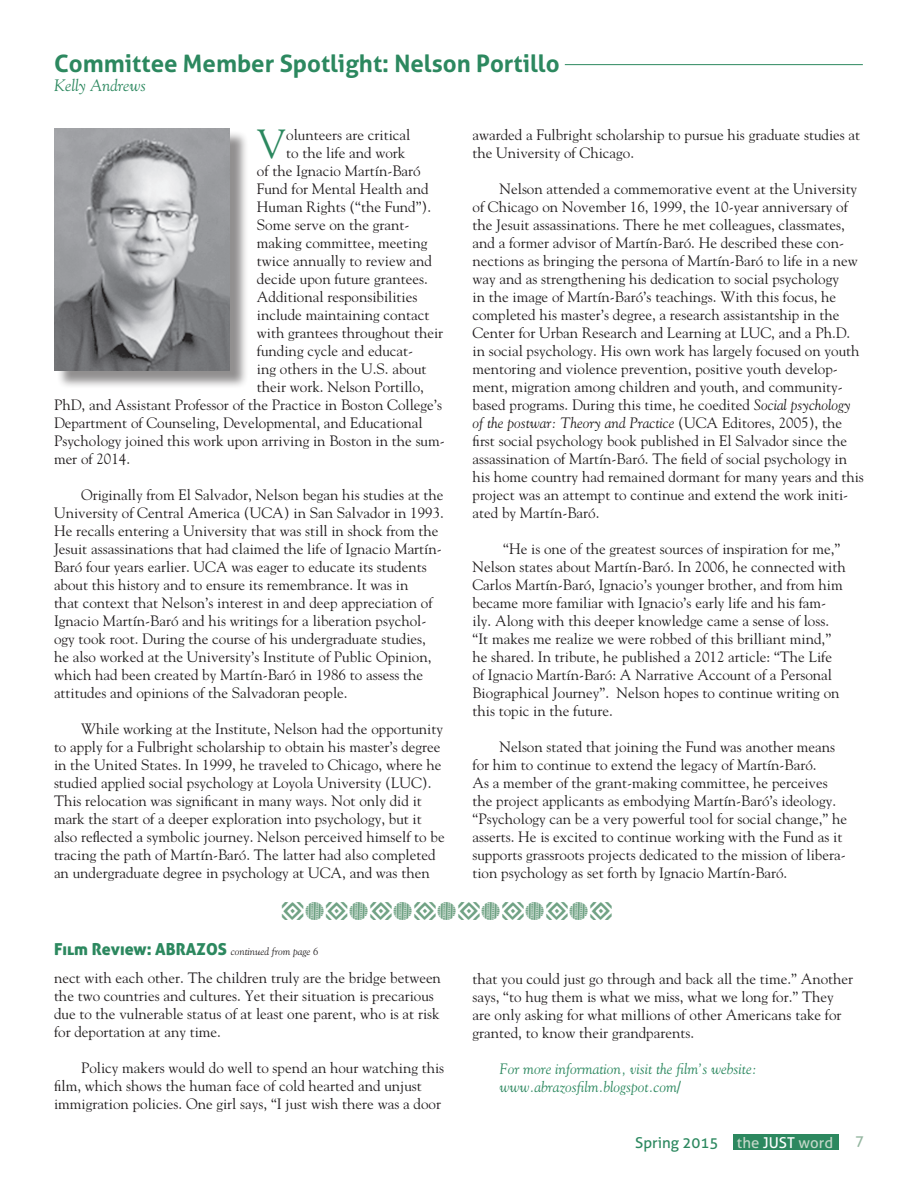
<style>
.page{position:relative;width:918px;height:1188px;background:#fff}
.page>*{position:absolute;margin:0;border:0;box-sizing:border-box;transform-origin:0 0}
.t1{font:40.5px "Goudy";color:#2c885f}
.t2{font:700 24px "Aller";color:#2c885f}
.t3{font:16.5px "Aller Display";color:#2c885f}
.t4{font:italic 16.5px "Goudy";color:#2c885f}
.t5{font:15px/18px "Goudy";color:#231f20}
.t6{font:italic 15px/18px "Goudy";color:#2c885f}
.t7{font:15px "Aller";color:#2c885f}
.t8{font:15px "Aller";color:#94b6a0}
.s1{font-style:italic}
.s2{font-family:"Goudy";font-style:italic;font-size:10.5px;color:#231f20}
.s3{color:#c6d8ca}
.s4{color:#fff}
</style>
<div class="page">
<div style="left:733px;top:1134px;width:106px;height:16px;background:#2c885f"></div>
<hr style="left:565px;top:64px;width:298px;height:1px;background:#2c885f">
<div style="left:56px;top:130px;width:192px;height:259px;background:#231f20;opacity:.5"></div>
<img style="left:54px;top:128px;width:176px;height:243px">
<h2 class="t2" style="left:54px;top:48px;width:507px">Committee Member Spotlight: Nelson Portillo</h2>
<p class="t4" style="left:54px;top:76px;width:94px">Kelly Andrews</p>
<p class="t5" style="left:472px;top:125px;width:389px">awarded a Fulbright scholarship to pursue his graduate studies at the University of Chicago.</p>
<p class="t5" style="left:472px;top:179px;width:393px;text-indent:27px">Nelson attended a commemorative event at the University of Chicago on November 16, 1999, the 10-year anniversary of the Jesuit assassinations. There he met colleagues, classmates, and a former advisor of Martín-Baró. He described these con&shy;nections as bringing the persona of Martín-Baró to life in a new way and as strengthening his dedication to social psychology<br>in the image of Martín-Baró’s teachings. With this focus, he completed his master’s degree, a research assistantship in the Center for Urban Research and Learning at LUC, and a Ph.D. in social psychology. His own work has largely focused on youth mentoring and violence prevention, positive youth develop&shy;ment, migration among children and youth, and community&shy;based programs. During this time, he coedited <span class="s1">Social psychology of the postwar: Theory and Practice</span> (UCA Editores, 2005), the first social psychology book published in El Salvador since the assassination of Martín-Baró. The field of social psychology in his home country had remained dormant for many years and this project was an attempt to continue and extend the work initi&shy;ated by Martín-Baró.</p>
<p class="t5" style="left:472px;top:539px;width:375px;text-indent:31px">“He is one of the greatest sources of inspiration for me,” Nelson states about Martín-Baró. In 2006, he connected with Carlos Martín-Baró, Ignacio’s younger brother, and from him became more familiar with Ignacio’s early life and his fam&shy;ily. Along with this deeper knowledge came a sense of loss. “It makes me realize we were robbed of this brilliant mind,” he shared. In tribute, he published a 2012 article: “The Life of Ignacio Martín-Baró: A Narrative Account of a Personal Biographical Journey”. Nelson hopes to continue writing on this topic in the future.</p>
<p class="t5" style="left:472px;top:737px;width:376px;text-indent:27px">Nelson stated that joining the Fund was another means for him to continue to extend the legacy of Martín-Baró.<br>As a member of the grant-making committee, he perceives the project applicants as embodying Martín-Baró’s ideology. “Psychology can be a very powerful tool for social change,” he asserts. He is excited to continue working with the Fund as it supports grassroots projects dedicated to the mission of libera&shy;tion psychology as set forth by Ignacio Martín-Baró.</p>
<h1 class="t1" style="left:257px;top:119px;width:31px">V</h1>
<p class="t5" style="left:286px;top:125px;width:126px">olunteers are critical</p>
<p class="t5" style="left:286px;top:143px;width:121px">to the life and work</p>
<p class="t5" style="left:257px;top:161px;width:165px">of the Ignacio Martín-Baró</p>
<p class="t5" style="left:257px;top:179px;width:173px">Fund for Mental Health and</p>
<p class="t5" style="left:257px;top:197px;width:176px">Human Rights (“the Fund”).</p>
<p class="t5" style="left:257px;top:215px;width:154px">Some serve on the grant-</p>
<p class="t5" style="left:257px;top:233px;width:172px">making committee, meeting</p>
<p class="t5" style="left:257px;top:251px;width:176px">twice annually to review and</p>
<p class="t5" style="left:257px;top:269px;width:172px">decide upon future grantees.</p>
<p class="t5" style="left:257px;top:287px;width:162px">Additional responsibilities</p>
<p class="t5" style="left:257px;top:305px;width:174px">include maintaining contact</p>
<p class="t5" style="left:257px;top:323px;width:188px">with grantees throughout their</p>
<p class="t5" style="left:257px;top:341px;width:158px">funding cycle and educat-</p>
<p class="t5" style="left:257px;top:359px;width:171px">ing others in the U.S. about</p>
<p class="t5" style="left:257px;top:377px;width:169px">their work. Nelson Portillo,</p>
<p class="t5" style="left:54px;top:395px;width:390px">PhD, and Assistant Professor of the Practice in Boston College’s</p>
<p class="t5" style="left:54px;top:413px;width:370px">Department of Counseling, Developmental, and Educational</p>
<p class="t5" style="left:54px;top:431px;width:392px">Psychology joined this work upon arriving in Boston in the sum-</p>
<p class="t5" style="left:54px;top:449px;width:78px">mer of 2014.</p>
<p class="t5" style="left:54px;top:485px;width:391px;text-indent:27px">Originally from El Salvador, Nelson began his studies at the University of Central America (UCA) in San Salvador in 1993.<br>He recalls entering a University that was still in shock from the Jesuit assassinations that had claimed the life of Ignacio Martín-Baró four years earlier. UCA was eager to educate its students about this history and to ensure its remembrance. It was in<br>that context that Nelson’s interest in and deep appreciation of Ignacio Martín-Baró and his writings for a liberation psychol&shy;ogy took root. During the course of his undergraduate studies, he also worked at the University’s Institute of Public Opinion, which had been created by Martín-Baró in 1986 to assess the attitudes and opinions of the Salvadoran people.</p>
<p class="t5" style="left:54px;top:719px;width:392px;text-indent:27px">While working at the Institute, Nelson had the opportunity to apply for a Fulbright scholarship to obtain his master’s degree in the United States. In 1999, he traveled to Chicago, where he studied applied social psychology at Loyola University (LUC).<br>This relocation was significant in many ways. Not only did it mark the start of a deeper exploration into psychology, but it also reflected a symbolic journey. Nelson perceived himself to be tracing the path of Martín-Baró. The latter had also completed an undergraduate degree in psychology at UCA, and was then</p>
<p class="t3" style="left:54px;top:939px;width:266px">Film Review: ABRAZOS <span class="s2">continued from page 6</span></p>
<p class="t5" style="left:54px;top:969px;width:389px">nect with each other. The children truly are the bridge between the two countries and cultures. Yet their situation is precarious due to the vulnerable status of at least one parent, who is at risk for deportation at any time.</p>
<p class="t5" style="left:54px;top:1059px;width:392px;text-indent:27px">Policy makers would do well to spend an hour watching this film, which shows the human face of cold hearted and unjust immigration policies. One girl says, “I just wish there was a door</p>
<p class="t5" style="left:472px;top:969px;width:382px">that you could just go through and back all the time.” Another says, “to hug them is what we miss, what we long for.” They are only asking for what millions of other Americans take for granted, to know their grandparents.</p>
<p class="t6" style="left:500px;top:1060px;width:259px">For more information, visit the film’s website: www.abrazosfilm.blogspot.com/</p>
<p class="t7" style="left:635px;top:1133px;width:200px">Spring 2015 <span class="s3">the</span> <span class="s4">Just</span> <span class="s3">word</span></p>
<p class="t8" style="left:855px;top:1132px;width:10px">7</p>
</div>
